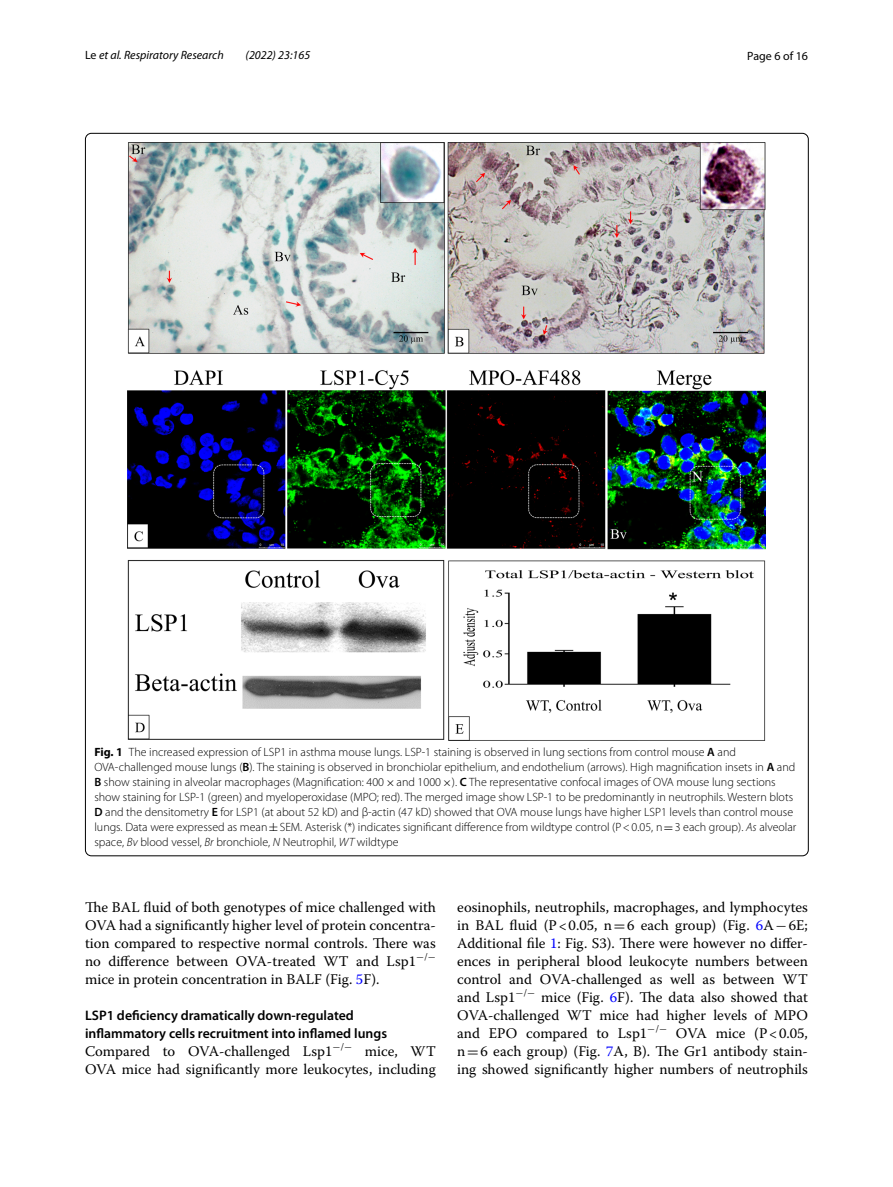
<style>
.page{position:relative;width:893px;height:1187px;background:#fff}
.page>*{position:absolute;margin:0;border:0;box-sizing:border-box;transform-origin:0 0}
.t1{font:14.7px/18px "Warnock Pro";color:#000;text-align:justify}
.t2{font:600 13.8px/18px "Myriad Pro";color:#000}
.t3{font:300 12px/15px "Myriad Pro";color:#000}
.t4{font:italic 12px "Myriad Pro";color:#000}
.t5{font:12px "Myriad Pro";color:#000}
.s1{font-style:normal}
.s2{font-weight:700}
.s3{font-weight:600}
.s4{font-family:"MTSY";font-weight:400}
.s5{font-style:italic}
.s6{color:#00f}
.s7{font-family:"MTSY"}
</style>
<div class="page">
<img style="left:128px;top:142px;width:638px;height:598px">
<p class="t4" style="left:85px;top:48px;width:140px"><span class="s1">Le</span> et al. Respiratory Research</p>
<p class="t4" style="left:246px;top:48px;width:66px">(2022) 23:165</p>
<p class="t5" style="left:747px;top:48px;width:62px">Page 6 of 16</p>
<p class="t3" style="left:94px;top:744px;width:703px"><span class="s2">Fig. 1</span> The increased expression of LSP1 in asthma mouse lungs. LSP-1 staining is observed in lung sections from control mouse <span class="s3">A</span> and OVA-challenged mouse lungs (<span class="s3">B</span>). The staining is observed in bronchiolar epithelium, and endothelium (arrows). High magnification insets in <span class="s3">A</span> and <span class="s3">B</span> show staining in alveolar macrophages (Magnification: 400<span class="s4">×</span>and 1000<span class="s4">×</span>). <span class="s3">C</span> The representative confocal images of OVA mouse lung sections show staining for LSP-1 (green) and myeloperoxidase (MPO; red). The merged image show LSP-1 to be predominantly in neutrophils. Western blots <span class="s3">D</span> and the densitometry <span class="s3">E</span> for LSP1 (at about 52 kD) and β-actin (47 kD) showed that OVA mouse lungs have higher LSP1 levels than control mouse lungs. Data were expressed as mean<span class="s4">±</span>SEM. Asterisk (*) indicates significant difference from wildtype control (P&lt;0.05, n<span class="s4">=</span>3 each group). <span class="s5">As</span> alveolar space, <span class="s5">Bv</span> blood vessel, <span class="s5">Br</span> bronchiole, <span class="s5">N</span> Neutrophil, <span class="s5">WT</span> wildtype</p>
<p class="t1" style="left:85px;top:897px;width:352px">The BAL fluid of both genotypes of mice challenged with OVA had a significantly higher level of protein concentra&shy;tion compared to respective normal controls. There was no difference between OVA-treated WT and Lsp1<sup>−</sup><sup>/</sup><sup>− </sup>mice in protein concentration in BALF (Fig. <span class="s6">5</span>F).</p>
<p class="t2" style="left:85px;top:1006px;width:304px">LSP1 deficiency dramatically down‑regulated inflammatory cells recruitment into inflamed lungs</p>
<p class="t1" style="left:85px;top:1041px;width:352px">Compared to OVA-challenged Lsp1<sup>−</sup><sup>/</sup><sup>−</sup> mice, WT<br>OVA mice had significantly more leukocytes, including</p>
<p class="t1" style="left:457px;top:897px;width:352px">eosinophils, neutrophils, macrophages, and lymphocytes in BAL fluid (P&lt;0.05, n<span class="s7">=</span>6 each group) (Fig. <span class="s6">6</span>A<span class="s7">−</span>6E; Additional file <span class="s6">1</span>: Fig. S3). There were however no differ&shy;ences in peripheral blood leukocyte numbers between control and OVA-challenged as well as between WT and Lsp1<sup>−</sup><sup>/</sup><sup>−</sup> mice (Fig. <span class="s6">6</span>F). The data also showed that OVA-challenged WT mice had higher levels of MPO and EPO compared to Lsp1<sup>−</sup><sup>/</sup><sup>−</sup> OVA mice (P&lt;0.05, n<span class="s7">=</span>6 each group) (Fig. <span class="s6">7</span>A, B). The Gr1 antibody stain&shy;ing showed significantly higher numbers of neutrophils</p>
</div>
